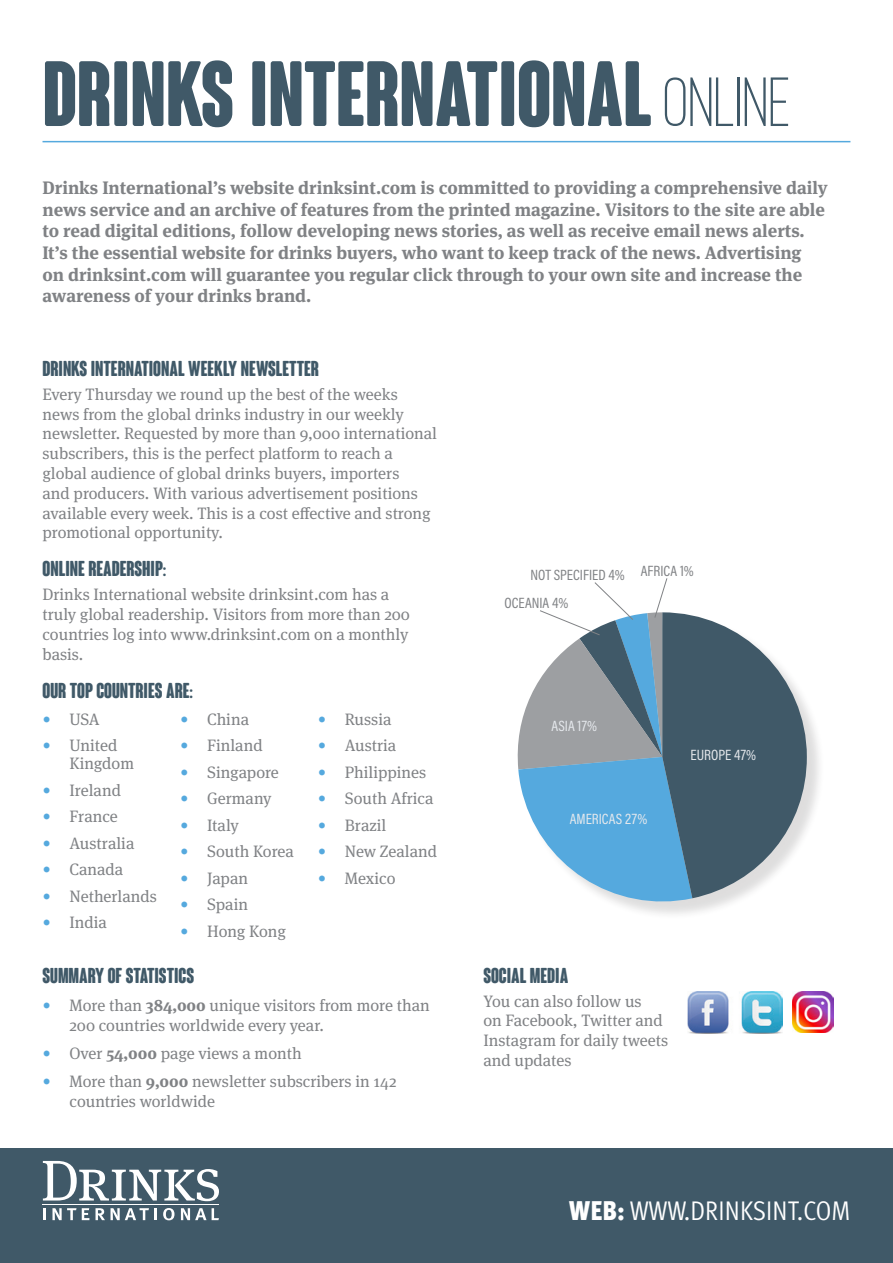
<style>
.page{position:relative;width:893px;height:1263px;background:#fff}
.page>*{position:absolute;margin:0;border:0;box-sizing:border-box;transform-origin:0 0}
.t1{font:700 condensed 90px "Coluna Rounded";color:#405968}
.t2{font:500 72px "Ostrich Sans";color:#405968}
.t3{font:27px "Meta OT Cond Norm";letter-spacing:.01em;color:#fff}
.t4{font:700 condensed 21px "Coluna Rounded";color:#405968}
.t5{font:700 18px/21.6px "Meta Serif OT";color:#808285}
.t6{font:16.5px/19.8px "Meta Serif OT";color:#808285}
.t7{font:15px "Acumin Pro Cond";color:#808285}
.t8{font:15px "Acumin Pro Cond";color:#e6e9ed}
.s1{color:#55a9de}
.s2{font-weight:700}
.s3{font-family:"Meta OT";font-weight:900;font-stretch:condensed}
</style>
<div class="page">
<div style="left:0;top:1148px;width:893px;height:115px;background:#405968"></div>
<svg style="left:43px;top:1161px;width:176px;height:40px"></svg>
<hr style="left:43px;top:1204px;width:176px;height:1px;background:#fff">
<svg style="left:43px;top:1208px;width:2px;height:12px"></svg>
<svg style="left:52px;top:1208px;width:37px;height:12px"></svg>
<svg style="left:96px;top:1208px;width:9px;height:12px"></svg>
<svg style="left:111px;top:1208px;width:46px;height:12px"></svg>
<svg style="left:163px;top:1208px;width:11px;height:12px"></svg>
<svg style="left:181px;top:1208px;width:38px;height:12px"></svg>
<hr style="left:43px;top:141px;width:807px;height:1px;background:#55a9de">
<img style="left:687px;top:991px;width:95px;height:42px">
<img style="left:793px;top:991px;width:41px;height:41px">
<div style="left:520px;top:615px;width:306px;height:305px;background:#231f20;opacity:.15"></div>
<svg style="left:517px;top:578px;width:290px;height:337px"></svg>
<p class="t1" style="left:43px;top:45px;width:611px">DRINKS INTERNATIONAL</p>
<p class="t2" style="left:664px;top:68px;width:129px">ONLINE</p>
<p class="t5" style="left:43px;top:177px;width:787px">Drinks International’s website drinksint.com is committed to providing a comprehensive daily news service and an archive of features from the printed magazine. Visitors to the site are able to read digital editions, follow developing news stories, as well as receive email news alerts.<br>It’s the essential website for drinks buyers, who want to keep track of the news. Advertising<br>on drinksint.com will guarantee you regular click through to your own site and increase the awareness of your drinks brand.</p>
<p class="t4" style="left:43px;top:357px;width:278px">DRINKS INTERNATIONAL WEEKLY NEWSLETTER</p>
<p class="t6" style="left:43px;top:384px;width:396px">Every Thursday we round up the best of the weeks news from the global drinks industry in our weekly newsletter. Requested by more than 9,000 international subscribers, this is the perfect platform to reach a global audience of global drinks buyers, importers<br>and producers. With various advertisement positions available every week. This is a cost effective and strong promotional opportunity.</p>
<p class="t4" style="left:43px;top:558px;width:125px">ONLINE READERSHIP:</p>
<p class="t6" style="left:43px;top:585px;width:369px">Drinks International website drinksint.com has a truly global readership. Visitors from more than 200 countries log into www.drinksint.com on a monthly basis.</p>
<p class="t4" style="left:43px;top:679px;width:152px">OUR TOP COUNTRIES ARE:</p>
<p class="t6" style="left:43px;top:709px;width:59px"><span class="s1">•</span> USA</p>
<p class="t6" style="left:70px;top:736px;width:66px;line-height:18px;text-indent:-27px"><span class="s1">•</span> United<br>Kingdom</p>
<p class="t6" style="left:43px;top:780px;width:80px"><span class="s1">•</span> Ireland</p>
<p class="t6" style="left:43px;top:807px;width:77px"><span class="s1">•</span> France</p>
<p class="t6" style="left:43px;top:833px;width:93px"><span class="s1">•</span> Australia</p>
<p class="t6" style="left:43px;top:860px;width:82px"><span class="s1">•</span> Canada</p>
<p class="t6" style="left:43px;top:886px;width:116px"><span class="s1">•</span> Netherlands</p>
<p class="t6" style="left:43px;top:913px;width:66px"><span class="s1">•</span> India</p>
<p class="t6" style="left:180px;top:709px;width:70px"><span class="s1">•</span> China</p>
<p class="t6" style="left:180px;top:736px;width:84px"><span class="s1">•</span> Finland</p>
<p class="t6" style="left:180px;top:762px;width:100px"><span class="s1">•</span> Singapore</p>
<p class="t6" style="left:180px;top:789px;width:93px"><span class="s1">•</span> Germany</p>
<p class="t6" style="left:180px;top:815px;width:60px"><span class="s1">•</span> Italy</p>
<p class="t6" style="left:180px;top:842px;width:115px"><span class="s1">•</span> South Korea</p>
<p class="t6" style="left:180px;top:868px;width:69px"><span class="s1">•</span> Japan</p>
<p class="t6" style="left:180px;top:895px;width:69px"><span class="s1">•</span> Spain</p>
<p class="t6" style="left:180px;top:921px;width:107px"><span class="s1">•</span> Hong Kong</p>
<p class="t6" style="left:318px;top:709px;width:75px"><span class="s1">•</span> Russia</p>
<p class="t6" style="left:318px;top:736px;width:80px"><span class="s1">•</span> Austria</p>
<p class="t6" style="left:318px;top:762px;width:110px"><span class="s1">•</span> Philippines</p>
<p class="t6" style="left:318px;top:789px;width:117px"><span class="s1">•</span> South Africa</p>
<p class="t6" style="left:318px;top:815px;width:70px"><span class="s1">•</span> Brazil</p>
<p class="t6" style="left:318px;top:842px;width:121px"><span class="s1">•</span> New Zealand</p>
<p class="t6" style="left:318px;top:868px;width:79px"><span class="s1">•</span> Mexico</p>
<p class="t4" style="left:43px;top:964px;width:153px">SUMMARY OF STATISTICS</p>
<p class="t6" style="left:70px;top:995px;width:362px;text-indent:-27px"><span class="s1">•</span> More than <span class="s2">384,000</span> unique visitors from more than<br>200 countries worldwide every year.</p>
<p class="t6" style="left:43px;top:1043px;width:261px"><span class="s1">•</span> Over <span class="s2">54,000</span> page views a month</p>
<p class="t6" style="left:70px;top:1072px;width:328px;text-indent:-27px"><span class="s1">•</span> More than <span class="s2">9,000</span> newsletter subscribers in 142 countries worldwide</p>
<p class="t7" style="left:531px;top:565px;width:96px">NOT SPECIFIED 4%</p>
<p class="t7" style="left:641px;top:561px;width:55px">AFRICA 1%</p>
<p class="t7" style="left:504px;top:593px;width:66px">OCEANIA 4%</p>
<p class="t8" style="left:551px;top:716px;width:47px">ASIA 17%</p>
<p class="t8" style="left:570px;top:809px;width:79px">AMERICAS 27%</p>
<p class="t8" style="left:691px;top:745px;width:67px">EUROPE 47%</p>
<p class="t4" style="left:483px;top:964px;width:86px">SOCIAL MEDIA</p>
<p class="t6" style="left:483px;top:991px;width:186px">You can also follow us<br>on Facebook, Twitter and<br>Instagram for daily tweets and updates</p>
<h3 class="t3" style="left:569px;top:1194px;width:283px"><span class="s3">WEB:</span> WWW.DRINKSINT.COM</h3>
</div>
